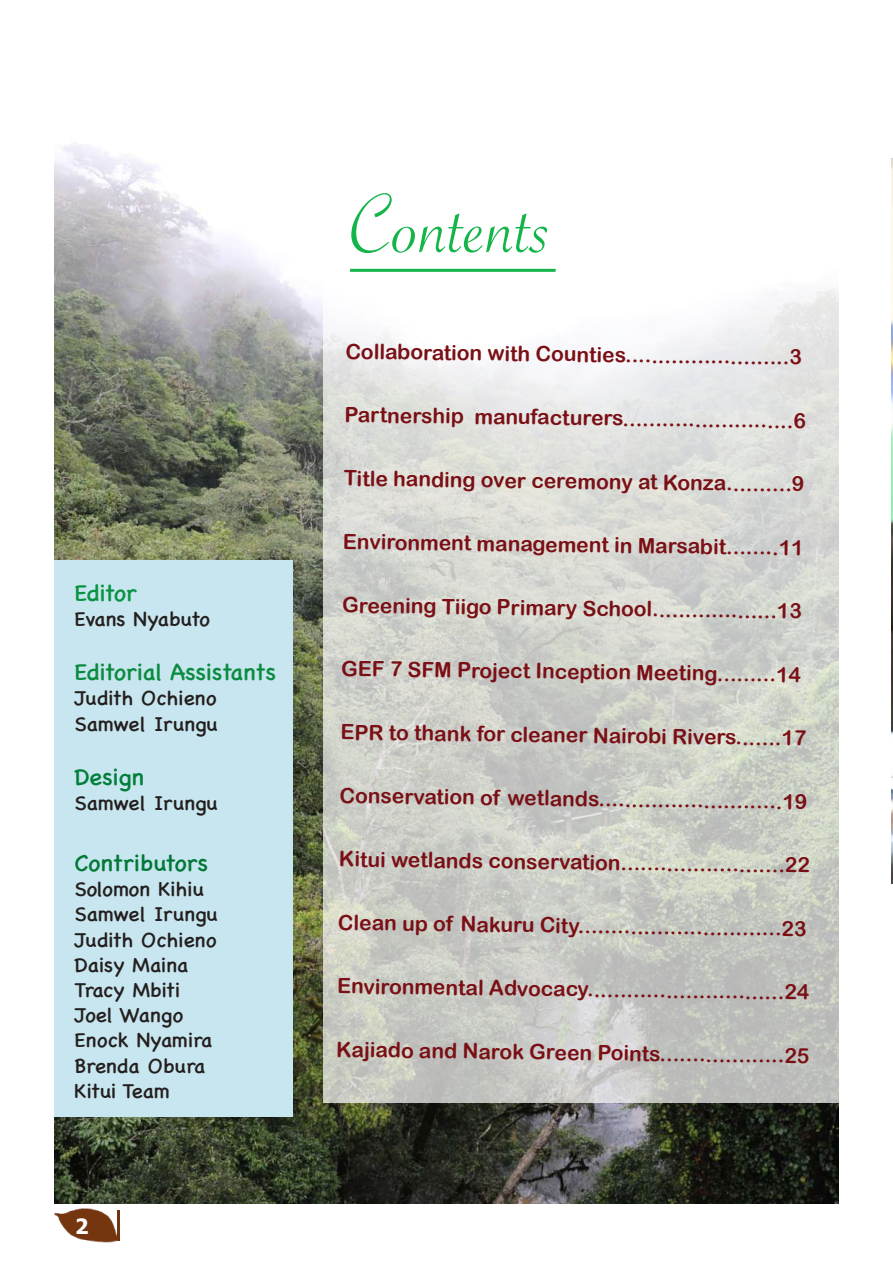
<style>
.page{position:relative;width:893px;height:1263px;background:#fff}
.page>*{position:absolute;margin:0;border:0;box-sizing:border-box;transform-origin:0 0}
.t1{font:90px "Savoye Let Plain";color:#13b549}
.t2{font:24px "Chalkboard SE";color:#0b8b40}
.t3{font:24px "Chalkboard SE";color:#027838}
.t4{font:24px "Chalkboard SE";color:#0a9343}
.t5{font:24px "Chalkboard SE";color:#027e3b}
.t6{font:21px "Arial Rounded MT Bold";color:#7a1015}
.t7{font:21px/25.2px "Chalkboard SE";color:#241f1f}
.t8{font:700 21px "Tahoma";color:#fff}
</style>
<div class="page">
<img style="left:54px;top:1209px;width:65px;height:33px">
<hr style="left:117px;top:1210px;width:2px;height:30px;background:#713411">
<img style="left:54px;top:143px;width:785px;height:1060px">
<svg style="left:323px;top:272px;width:516px;height:831px;background:#d4d6d1"></svg>
<img style="left:892px;top:159px;width:1px;height:725px">
<div style="left:54px;top:561px;width:238px;height:556px;background:#c8e6ef"></div>
<hr style="left:350px;top:269px;width:206px;height:3px;background:#13b549">
<p class="t4" style="left:74px;top:572px;width:64px">Editor</p>
<p class="t7" style="left:74px;top:605px;width:137px">Evans Nyabuto</p>
<p class="t2" style="left:74px;top:651px;width:203px">Editorial Assistants</p>
<p class="t7" style="left:74px;top:684px;width:145px">Judith Ochieno<br>Samwel Irungu</p>
<p class="t5" style="left:74px;top:755px;width:71px">Design</p>
<p class="t7" style="left:74px;top:789px;width:145px">Samwel Irungu</p>
<p class="t3" style="left:74px;top:842px;width:135px">Contributors</p>
<p class="t7" style="left:74px;top:875px;width:145px">Solomon Kihiu<br>Samwel Irungu<br>Judith Ochieno<br>Daisy Maina<br>Tracy Mbiti<br>Joel Wango<br>Enock Nyamira<br>Brenda Obura<br>Kitui Team</p>
<p class="t8" style="left:75px;top:1211px;width:15px">2</p>
<h1 class="t1" style="left:350px;top:166px;width:203px">Contents</h1>
<p class="t6" style="left:346px;top:337px;width:458px;rotate:1deg">Collaboration with Counties.........................3</p>
<p class="t6" style="left:345px;top:401px;width:463px;rotate:1deg">Partnership manufacturers..........................6</p>
<p class="t6" style="left:344px;top:464px;width:462px;rotate:1deg">Title handing over ceremony at Konza..........9</p>
<p class="t6" style="left:343px;top:528px;width:462px;rotate:1deg">Environment management in Marsabit........11</p>
<p class="t6" style="left:342px;top:591px;width:461px;rotate:1deg">Greening Tiigo Primary School...................13</p>
<p class="t6" style="left:342px;top:655px;width:461px;rotate:1deg">GEF 7 SFM Project Inception Meeting.........14</p>
<p class="t6" style="left:341px;top:718px;width:467px;rotate:1deg">EPR to thank for cleaner Nairobi Rivers.......17</p>
<p class="t6" style="left:340px;top:782px;width:469px;rotate:1deg">Conservation of wetlands............................19</p>
<p class="t6" style="left:339px;top:845px;width:473px;rotate:1deg">Kitui wetlands conservation.........................22</p>
<p class="t6" style="left:338px;top:909px;width:470px;rotate:1deg">Clean up of Nakuru City...............................23</p>
<p class="t6" style="left:337px;top:972px;width:474px;rotate:1deg">Environmental Advocacy..............................24</p>
<p class="t6" style="left:337px;top:1035px;width:475px;rotate:1deg">Kajiado and Narok Green Points...................25</p>
</div>
